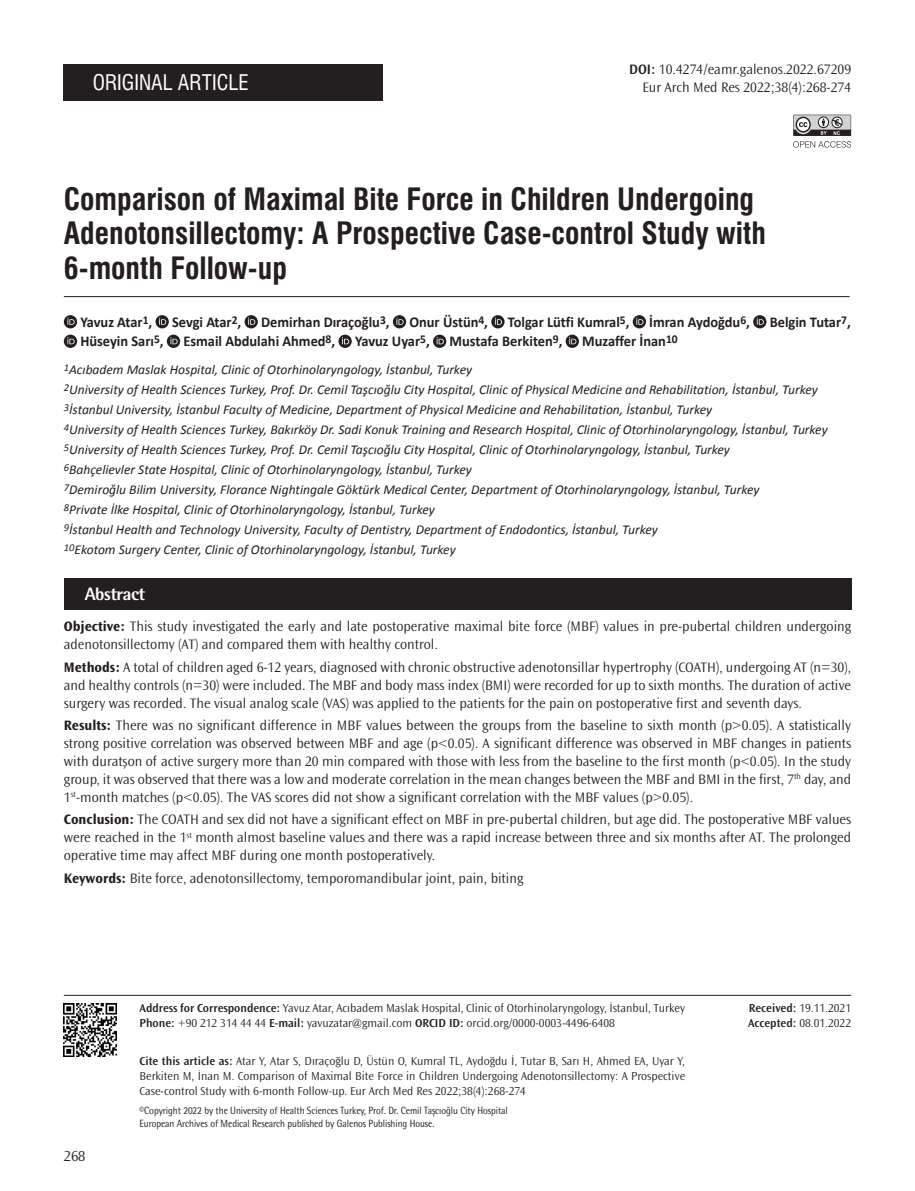
<style>
.page{position:relative;width:915px;height:1191px;background:#fff}
.page>*{position:absolute;margin:0;border:0;box-sizing:border-box;transform-origin:0 0}
.t1{font:30px/34.5px "Swiss Condensed Bold Tr";color:#231f20}
.t2{font:21px "Swiss Condensed Tr";color:#fff}
.t3{font:800 18px "Rotis Semi Sans Std";letter-spacing:-.025em;color:#fff}
.t4{font:700 15px "Calibri";color:#231f20;scale:.96 1}
.t5{font:300 15px "Ocean Sans Std";color:#231f20}
.t6{font:300 14.25px/18px "Ocean Sans Std";color:#231f20;text-align:justify}
.t7{font:italic 13.5px/20px "Calibri";color:#231f20}
.t8{font:300 12px/15px "Ocean Sans Std";color:#231f20}
.t9{font:10.5px/13.5px "Rotis Semi Sans Std";letter-spacing:-.005em;color:#231f20;scale:.9 1}
.s1{font-weight:600}
.s2{font-weight:700}
</style>
<div class="page">
<div style="left:64px;top:64px;width:319px;height:37px;background:#231f20"></div>
<svg style="left:793px;top:115px;width:57px;height:33px"></svg>
<hr style="left:64px;top:995px;width:786px;height:1px;background:#231f20">
<img style="left:63px;top:1003px;width:53px;height:54px">
<svg style="left:64px;top:315px;width:13px;height:13px"></svg>
<svg style="left:67px;top:317px;width:8px;height:8px"></svg>
<svg style="left:155px;top:315px;width:14px;height:13px"></svg>
<svg style="left:159px;top:317px;width:7px;height:8px"></svg>
<svg style="left:244px;top:315px;width:14px;height:13px"></svg>
<svg style="left:248px;top:317px;width:7px;height:8px"></svg>
<svg style="left:393px;top:315px;width:13px;height:13px"></svg>
<svg style="left:396px;top:317px;width:7px;height:8px"></svg>
<svg style="left:491px;top:315px;width:13px;height:13px"></svg>
<svg style="left:494px;top:317px;width:8px;height:8px"></svg>
<svg style="left:632px;top:315px;width:13px;height:13px"></svg>
<svg style="left:636px;top:317px;width:7px;height:8px"></svg>
<svg style="left:752px;top:315px;width:14px;height:13px"></svg>
<svg style="left:756px;top:317px;width:7px;height:8px"></svg>
<svg style="left:64px;top:335px;width:13px;height:13px"></svg>
<svg style="left:67px;top:337px;width:8px;height:7px"></svg>
<svg style="left:167px;top:335px;width:13px;height:13px"></svg>
<svg style="left:170px;top:337px;width:7px;height:7px"></svg>
<svg style="left:338px;top:335px;width:13px;height:13px"></svg>
<svg style="left:342px;top:337px;width:7px;height:7px"></svg>
<svg style="left:433px;top:335px;width:13px;height:13px"></svg>
<svg style="left:436px;top:337px;width:7px;height:7px"></svg>
<svg style="left:565px;top:335px;width:13px;height:13px"></svg>
<svg style="left:569px;top:337px;width:7px;height:7px"></svg>
<hr style="left:64px;top:296px;width:785px;height:1px;background:#231f20">
<div style="left:64px;top:578px;width:786px;height:31px;background:#231f20"></div>
<h2 class="t2" style="left:93px;top:70px;width:158px">ORIGINAL ARTICLE</h2>
<p class="t6" style="left:629px;top:61px;width:223px"><span class="s1">DOI:</span> 10.4274/eamr.galenos.2022.67209</p>
<p class="t6" style="left:642px;top:79px;width:210px">Eur Arch Med Res 2022;38(4):268-274</p>
<h1 class="t1" style="left:64px;top:182px;width:703px">Comparison of Maximal Bite Force in Children Undergoing<br>Adenotonsillectomy: A Prospective Case-control Study with<br>6-month Follow-up</h1>
<p class="t4" style="left:80px;top:313px;width:76px">Yavuz Atar<sup>1</sup>,</p>
<p class="t4" style="left:172px;top:313px;width:74px">Sevgi Atar<sup>2</sup>,</p>
<p class="t4" style="left:261px;top:313px;width:135px">Demirhan Dıraçoğlu<sup>3</sup>,</p>
<p class="t4" style="left:409px;top:313px;width:83px">Onur Üstün<sup>4</sup>,</p>
<p class="t4" style="left:507px;top:313px;width:128px">Tolgar Lütfi Kumral<sup>5</sup>,</p>
<p class="t4" style="left:649px;top:313px;width:106px">İmran Aydoğdu<sup>6</sup>,</p>
<p class="t4" style="left:769px;top:313px;width:86px">Belgin Tutar<sup>7</sup>,</p>
<p class="t4" style="left:80px;top:332px;width:88px">Hüseyin Sarı<sup>5</sup>,</p>
<p class="t4" style="left:183px;top:332px;width:160px">Esmail Abdulahi Ahmed<sup>8</sup>,</p>
<p class="t4" style="left:355px;top:332px;width:79px">Yavuz Uyar<sup>5</sup>,</p>
<p class="t4" style="left:449px;top:332px;width:119px">Mustafa Berkiten<sup>9</sup>,</p>
<p class="t4" style="left:582px;top:332px;width:101px">Muzaffer İnan<sup>10</sup></p>
<p class="t7" style="left:64px;top:359px;width:765px"><sup>1</sup>Acıbadem Maslak Hospital, Clinic of Otorhinolaryngology, İstanbul, Turkey<br><sup>2</sup>University of Health Sciences Turkey, Prof. Dr. Cemil Taşcıoğlu City Hospital, Clinic of Physical Medicine and Rehabilitation, İstanbul, Turkey <sup>3</sup>İstanbul University, İstanbul Faculty of Medicine, Department of Physical Medicine and Rehabilitation, İstanbul, Turkey<br><sup>4</sup>University of Health Sciences Turkey, Bakırköy Dr. Sadi Konuk Training and Research Hospital, Clinic of Otorhinolaryngology, İstanbul, Turkey <sup>5</sup>University of Health Sciences Turkey, Prof. Dr. Cemil Taşcıoğlu City Hospital, Clinic of Otorhinolaryngology, İstanbul, Turkey<br><sup>6</sup>Bahçelievler State Hospital, Clinic of Otorhinolaryngology, İstanbul, Turkey<br><sup>7</sup>Demiroğlu Bilim University, Florance Nightingale Göktürk Medical Center, Department of Otorhinolaryngology, İstanbul, Turkey<br><sup>8</sup>Private İlke Hospital, Clinic of Otorhinolaryngology, İstanbul, Turkey<br><sup>9</sup>İstanbul Health and Technology University, Faculty of Dentistry, Department of Endodontics, İstanbul, Turkey<br><sup>10</sup>Ekotom Surgery Center, Clinic of Otorhinolaryngology, İstanbul, Turkey</p>
<p class="t3" style="left:85px;top:582px;width:62px">Abstract</p>
<p class="t6" style="left:64px;top:618px;width:788px"><span class="s2">Objective:</span> This study investigated the early and late postoperative maximal bite force (MBF) values in pre-pubertal children undergoing adenotonsillectomy (AT) and compared them with healthy control.</p>
<p class="t6" style="left:64px;top:658px;width:788px"><span class="s2">Methods:</span> A total of children aged 6-12 years, diagnosed with chronic obstructive adenotonsillar hypertrophy (COATH), undergoing AT (n=30), and healthy controls (n=30) were included. The MBF and body mass index (BMI) were recorded for up to sixth months. The duration of active surgery was recorded. The visual analog scale (VAS) was applied to the patients for the pain on postoperative first and seventh days.</p>
<p class="t6" style="left:64px;top:716px;width:788px"><span class="s2">Results:</span> There was no significant difference in MBF values between the groups from the baseline to sixth month (p&gt;0.05). A statistically strong positive correlation was observed between MBF and age (p&lt;0.05). A significant difference was observed in MBF changes in patients with duratşon of active surgery more than 20 min compared with those with less from the baseline to the first month (p&lt;0.05). In the study group, it was observed that there was a low and moderate correlation in the mean changes between the MBF and BMI in the first, 7<sup>th</sup> day, and 1<sup>st</sup>-month matches (p&lt;0.05). The VAS scores did not show a significant correlation with the MBF values (p&gt;0.05).</p>
<p class="t6" style="left:64px;top:810px;width:788px"><span class="s2">Conclusion:</span> The COATH and sex did not have a significant effect on MBF in pre-pubertal children, but age did. The postoperative MBF values were reached in the 1<sup>st</sup> month almost baseline values and there was a rapid increase between three and six months after AT. The prolonged operative time may affect MBF during one month postoperatively.</p>
<p class="t6" style="left:64px;top:869px;width:461px"><span class="s2">Keywords:</span> Bite force, adenotonsillectomy, temporomandibular joint, pain, biting</p>
<p class="t5" style="left:64px;top:1148px;width:23px">268</p>
<p class="t8" style="left:139px;top:1001px;width:547px"><span class="s1">Address for Correspondence:</span> Yavuz Atar, Acıbadem Maslak Hospital, Clinic of Otorhinolaryngology, İstanbul, Turkey<br><span class="s1">Phone:</span> +90 212 314 44 44 <span class="s1">E-mail:</span> yavuzatar@gmail.com <span class="s1">ORCID ID:</span> orcid.org/0000-0003-4496-6408</p>
<p class="t8" style="left:139px;top:1053px;width:547px;text-align:justify"><span class="s1">Cite this article as:</span> Atar Y, Atar S, Dıraçoğlu D, Üstün O, Kumral TL, Aydoğdu İ, Tutar B, Sarı H, Ahmed EA, Uyar Y, Berkiten M, İnan M. Comparison of Maximal Bite Force in Children Undergoing Adenotonsillectomy: A Prospective Case-control Study with 6-month Follow-up. Eur Arch Med Res 2022;38(4):268-274</p>
<p class="t9" style="left:139px;top:1103px;width:410px">©Copyright 2022 by the University of Health Sciences Turkey, Prof. Dr. Cemil Taşcıoğlu City Hospital<br>European Archives of Medical Research published by Galenos Publishing House.</p>
<p class="t8" style="left:747px;top:1001px;width:105px"><span class="s1">Received:</span> 19.11.2021<br><span class="s1">Accepted:</span> 08.01.2022</p>
</div>
